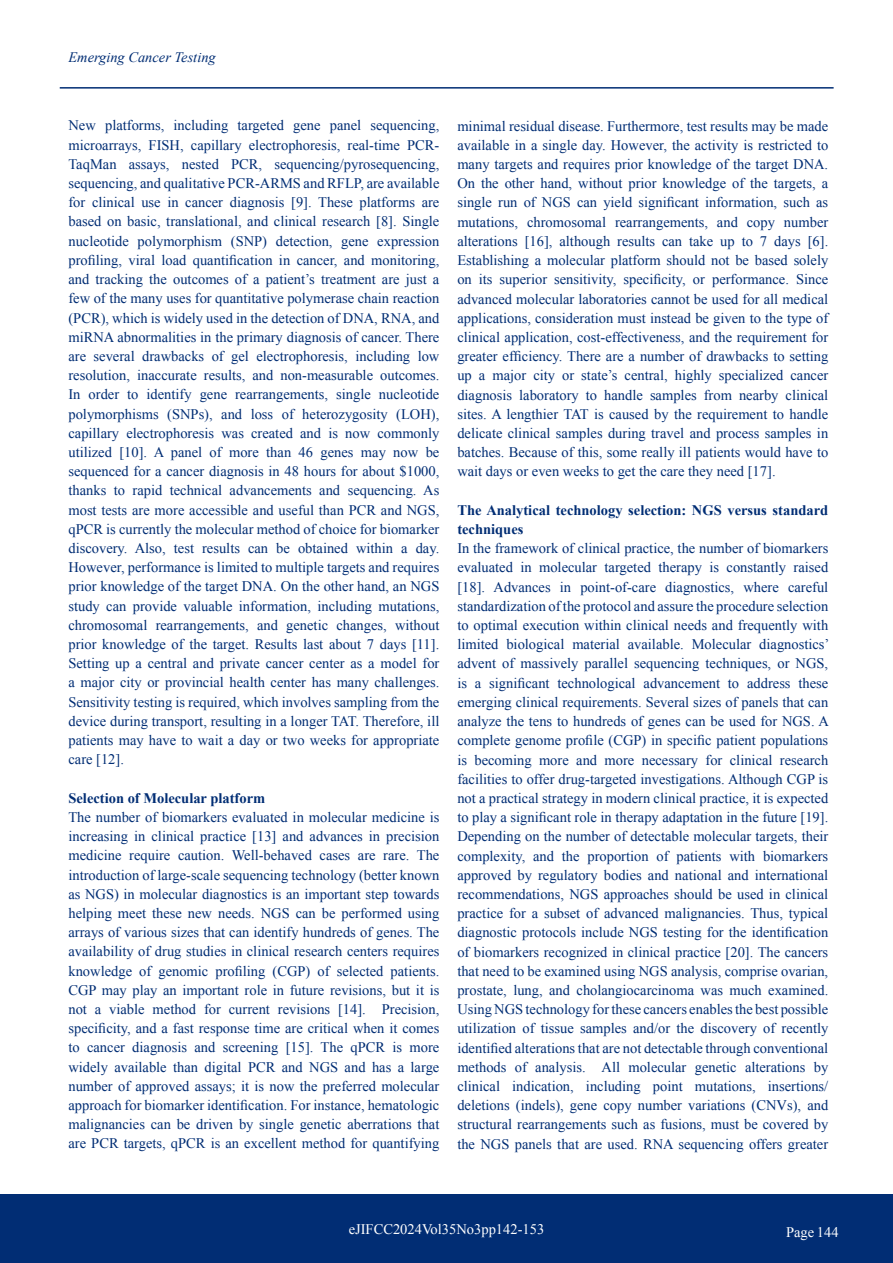
<style>
.page{position:relative;width:893px;height:1263px;background:#fff}
.page>*{position:absolute;margin:0;border:0;box-sizing:border-box;transform-origin:0 0}
.t1{font:14.55px/19.2px "Times New Roman";color:#012d74;text-align:justify}
.t2{font:700 14.55px/19.2px "Times New Roman";color:#012d74}
.t3{font:14.55px "Times New Roman";color:#fff}
.t4{font:italic 14.4px "Times New Roman";color:#012d74}
</style>
<div class="page">
<div style="left:0;top:1195px;width:893px;height:68px;background:#012d74"></div>
<hr style="left:60px;top:87px;width:774px;height:2px;background:#012d74">
<p class="t4" style="left:68px;top:47px;width:149px">Emerging Cancer Testing</p>
<p class="t1" style="left:68px;top:116px;width:372px">New platforms, including targeted gene panel sequencing, microarrays, FISH, capillary electrophoresis, real-time PCR-TaqMan assays, nested PCR, sequencing/pyrosequencing, sequencing, and qualitative PCR-ARMS and RFLP, are available for clinical use in cancer diagnosis [9]. These platforms are based on basic, translational, and clinical research [8]. Single nucleotide polymorphism (SNP) detection, gene expression profiling, viral load quantification in cancer, and monitoring, and tracking the outcomes of a patient’s treatment are just a few of the many uses for quantitative polymerase chain reaction (PCR), which is widely used in the detection of DNA, RNA, and miRNA abnormalities in the primary diagnosis of cancer. There are several drawbacks of gel electrophoresis, including low resolution, inaccurate results, and non-measurable outcomes.<br>In order to identify gene rearrangements, single nucleotide polymorphisms (SNPs), and loss of heterozygosity (LOH), capillary electrophoresis was created and is now commonly utilized [10]. A panel of more than 46 genes may now be sequenced for a cancer diagnosis in 48 hours for about $1000, thanks to rapid technical advancements and sequencing. As most tests are more accessible and useful than PCR and NGS, qPCR is currently the molecular method of choice for biomarker discovery. Also, test results can be obtained within a day.<br>However, performance is limited to multiple targets and requires prior knowledge of the target DNA. On the other hand, an NGS study can provide valuable information, including mutations, chromosomal rearrangements, and genetic changes, without prior knowledge of the target. Results last about 7 days [11].<br>Setting up a central and private cancer center as a model for a major city or provincial health center has many challenges.<br>Sensitivity testing is required, which involves sampling from the device during transport, resulting in a longer TAT. Therefore, ill patients may have to wait a day or two weeks for appropriate care [12].</p>
<p class="t2" style="left:68px;top:788px;width:198px">Selection of Molecular platform</p>
<p class="t1" style="left:68px;top:807px;width:372px">The number of biomarkers evaluated in molecular medicine is increasing in clinical practice [13] and advances in precision medicine require caution. Well-behaved cases are rare. The introduction of large-scale sequencing technology (better known as NGS) in molecular diagnostics is an important step towards helping meet these new needs. NGS can be performed using arrays of various sizes that can identify hundreds of genes. The availability of drug studies in clinical research centers requires knowledge of genomic profiling (CGP) of selected patients.<br>CGP may play an important role in future revisions, but it is not a viable method for current revisions [14]. Precision, specificity, and a fast response time are critical when it comes to cancer diagnosis and screening [15]. The qPCR is more widely available than digital PCR and NGS and has a large number of approved assays; it is now the preferred molecular approach for biomarker identification. For instance, hematologic malignancies can be driven by single genetic aberrations that are PCR targets, qPCR is an excellent method for quantifying</p>
<p class="t1" style="left:457px;top:116px;width:372px">minimal residual disease. Furthermore, test results may be made available in a single day. However, the activity is restricted to many targets and requires prior knowledge of the target DNA.<br>On the other hand, without prior knowledge of the targets, a single run of NGS can yield significant information, such as mutations, chromosomal rearrangements, and copy number alterations [16], although results can take up to 7 days [6].<br>Establishing a molecular platform should not be based solely on its superior sensitivity, specificity, or performance. Since advanced molecular laboratories cannot be used for all medical applications, consideration must instead be given to the type of clinical application, cost-effectiveness, and the requirement for greater efficiency. There are a number of drawbacks to setting up a major city or state’s central, highly specialized cancer diagnosis laboratory to handle samples from nearby clinical sites. A lengthier TAT is caused by the requirement to handle delicate clinical samples during travel and process samples in batches. Because of this, some really ill patients would have to wait days or even weeks to get the care they need [17].</p>
<p class="t2" style="left:457px;top:500px;width:372px">The Analytical technology selection: NGS versus standard techniques</p>
<p class="t1" style="left:457px;top:538px;width:374px">In the framework of clinical practice, the number of biomarkers evaluated in molecular targeted therapy is constantly raised [18]. Advances in point-of-care diagnostics, where careful standardization of the protocol and assure the procedure selection to optimal execution within clinical needs and frequently with limited biological material available. Molecular diagnostics’ advent of massively parallel sequencing techniques, or NGS, is a significant technological advancement to address these emerging clinical requirements. Several sizes of panels that can analyze the tens to hundreds of genes can be used for NGS. A complete genome profile (CGP) in specific patient populations is becoming more and more necessary for clinical research facilities to offer drug-targeted investigations. Although CGP is not a practical strategy in modern clinical practice, it is expected to play a significant role in therapy adaptation in the future [19].<br>Depending on the number of detectable molecular targets, their complexity, and the proportion of patients with biomarkers approved by regulatory bodies and national and international recommendations, NGS approaches should be used in clinical practice for a subset of advanced malignancies. Thus, typical diagnostic protocols include NGS testing for the identification of biomarkers recognized in clinical practice [20]. The cancers that need to be examined using NGS analysis, comprise ovarian, prostate, lung, and cholangiocarcinoma was much examined.<br>Using NGS technology for these cancers enables the best possible utilization of tissue samples and/or the discovery of recently identified alterations that are not detectable through conventional methods of analysis. All molecular genetic alterations by clinical indication, including point mutations, insertions/ deletions (indels), gene copy number variations (CNVs), and structural rearrangements such as fusions, must be covered by the NGS panels that are used. RNA sequencing offers greater</p>
<p class="t3" style="left:349px;top:1219px;width:197px">eJIFCC2024Vol35No3pp142-153</p>
<p class="t3" style="left:786px;top:1223px;width:54px">Page 144</p>
</div>
